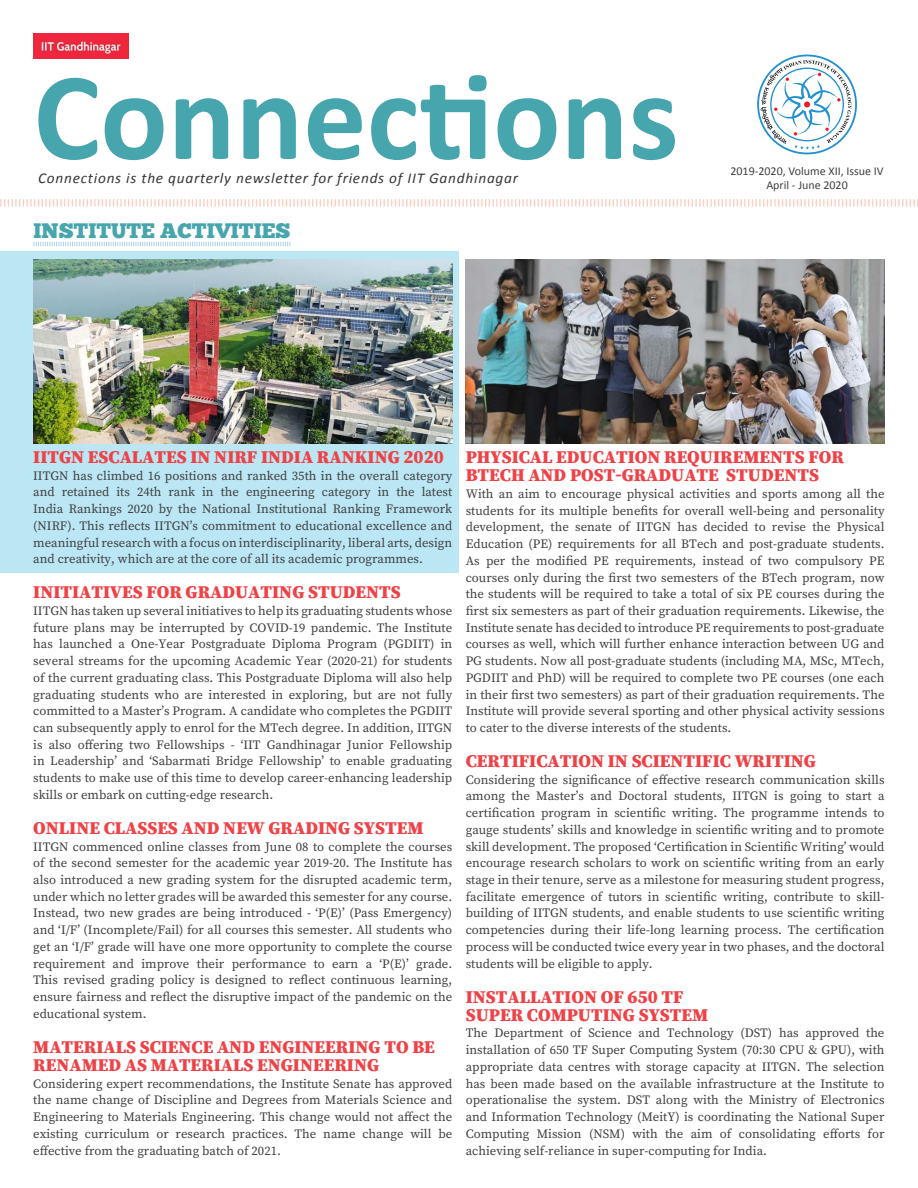
<style>
.page{position:relative;width:918px;height:1188px;background:#fff}
.page>*{position:absolute;margin:0;border:0;box-sizing:border-box;transform-origin:0 0}
.t1{font:700 126px "Calibri";color:#47a5ae}
.t2{font:21px "Chunk Five";color:#47a5ae}
.t3{font:900 18px/18.1px "Source Serif Pro";color:#ee4247}
.t4{font:italic 15px "Calibri";letter-spacing:.05em;color:#383739}
.t5{font:12.75px/16.8px "Source Serif Pro";color:#404042;text-align:justify}
.t6{font:12px/14.4px "Calibri";color:#404042;text-align:center}
</style>
<div class="page">
<div style="left:0;top:252px;width:459px;height:321px;background:#bbe6f3"></div>
<svg style="left:34px;top:242px;width:256px;height:4px"></svg>
<svg style="left:757px;top:55px;width:100px;height:99px"></svg>
<svg style="left:0;top:199px;width:918px;height:8px"></svg>
<img style="left:33px;top:33px;width:95px;height:26px">
<img style="left:33px;top:259px;width:419px;height:184px">
<img style="left:466px;top:259px;width:419px;height:184px">
<h1 class="t1" style="left:34px;top:36px;width:647px">Connections</h1>
<p class="t4" style="left:38px;top:168px;width:482px">Connections is the quarterly newsletter for friends of IIT Gandhinagar</p>
<p class="t6" style="left:730px;top:164px;width:155px">2019-2020, Volume XII, Issue IV<br>April - June 2020</p>
<h2 class="t2" style="left:34px;top:218px;width:258px">INSTITUTE ACTIVITIES</h2>
<h3 class="t3" style="left:33px;top:447px;width:412px">IITGN ESCALATES IN NIRF INDIA RANKING 2020</h3>
<p class="t5" style="left:33px;top:467px;width:421px">IITGN has climbed 16 positions and ranked 35th in the overall category and retained its 24th rank in the engineering category in the latest India Rankings 2020 by the National Institutional Ranking Framework (NIRF). This reflects IITGN’s commitment to educational excellence and meaningful research with a focus on interdisciplinarity, liberal arts, design and creativity, which are at the core of all its academic programmes.</p>
<h3 class="t3" style="left:33px;top:583px;width:369px">INITIATIVES FOR GRADUATING STUDENTS</h3>
<p class="t5" style="left:33px;top:602px;width:421px">IITGN has taken up several initiatives to help its graduating students whose future plans may be interrupted by COVID-19 pandemic. The Institute has launched a One-Year Postgraduate Diploma Program (PGDIIT) in several streams for the upcoming Academic Year (2020-21) for students of the current graduating class. This Postgraduate Diploma will also help graduating students who are interested in exploring, but are not fully committed to a Master’s Program. A candidate who completes the PGDIIT can subsequently apply to enrol for the MTech degree. In addition, IITGN is also offering two Fellowships - ‘IIT Gandhinagar Junior Fellowship in Leadership’ and ‘Sabarmati Bridge Fellowship’ to enable graduating students to make use of this time to develop career-enhancing leadership skills or embark on cutting-edge research.</p>
<h3 class="t3" style="left:33px;top:818px;width:392px">ONLINE CLASSES AND NEW GRADING SYSTEM</h3>
<p class="t5" style="left:33px;top:838px;width:421px">IITGN commenced online classes from June 08 to complete the courses of the second semester for the academic year 2019-20. The Institute has also introduced a new grading system for the disrupted academic term, under which no letter grades will be awarded this semester for any course.<br>Instead, two new grades are being introduced - ‘P(E)’ (Pass Emergency) and ‘I/F’ (Incomplete/Fail) for all courses this semester. All students who get an ‘I/F’ grade will have one more opportunity to complete the course requirement and improve their performance to earn a ‘P(E)’ grade.<br>This revised grading policy is designed to reflect continuous learning, ensure fairness and reflect the disruptive impact of the pandemic on the educational system.</p>
<h3 class="t3" style="left:33px;top:1037px;width:403px">MATERIALS SCIENCE AND ENGINEERING TO BE<br>RENAMED AS MATERIALS ENGINEERING</h3>
<p class="t5" style="left:33px;top:1075px;width:421px">Considering expert recommendations, the Institute Senate has approved the name change of Discipline and Degrees from Materials Science and Engineering to Materials Engineering. This change would not affect the existing curriculum or research practices. The name change will be effective from the graduating batch of 2021.</p>
<h3 class="t3" style="left:466px;top:447px;width:380px">PHYSICAL EDUCATION REQUIREMENTS FOR<br>BTECH AND POST-GRADUATE STUDENTS</h3>
<p class="t5" style="left:466px;top:485px;width:420px">With an aim to encourage physical activities and sports among all the students for its multiple benefits for overall well-being and personality development, the senate of IITGN has decided to revise the Physical Education (PE) requirements for all BTech and post-graduate students.<br>As per the modified PE requirements, instead of two compulsory PE courses only during the first two semesters of the BTech program, now the students will be required to take a total of six PE courses during the first six semesters as part of their graduation requirements. Likewise, the Institute senate has decided to introduce PE requirements to post-graduate courses as well, which will further enhance interaction between UG and PG students. Now all post-graduate students (including MA, MSc, MTech, PGDIIT and PhD) will be required to complete two PE courses (one each in their first two semesters) as part of their graduation requirements. The Institute will provide several sporting and other physical activity sessions to cater to the diverse interests of the students.</p>
<h3 class="t3" style="left:466px;top:751px;width:352px">CERTIFICATION IN SCIENTIFIC WRITING</h3>
<p class="t5" style="left:466px;top:771px;width:420px">Considering the significance of effective research communication skills among the Master’s and Doctoral students, IITGN is going to start a certification program in scientific writing. The programme intends to gauge students’ skills and knowledge in scientific writing and to promote skill development. The proposed ‘Certification in Scientific Writing’ would encourage research scholars to work on scientific writing from an early stage in their tenure, serve as a milestone for measuring student progress, facilitate emergence of tutors in scientific writing, contribute to skill&shy;building of IITGN students, and enable students to use scientific writing competencies during their life-long learning process. The certification process will be conducted twice every year in two phases, and the doctoral students will be eligible to apply.</p>
<h3 class="t3" style="left:466px;top:987px;width:244px">INSTALLATION OF 650 TF<br>SUPER COMPUTING SYSTEM</h3>
<p class="t5" style="left:466px;top:1025px;width:420px">The Department of Science and Technology (DST) has approved the installation of 650 TF Super Computing System (70:30 CPU &amp; GPU), with appropriate data centres with storage capacity at IITGN. The selection has been made based on the available infrastructure at the Institute to operationalise the system. DST along with the Ministry of Electronics and Information Technology (MeitY) is coordinating the National Super Computing Mission (NSM) with the aim of consolidating efforts for achieving self-reliance in super-computing for India.</p>
</div>
